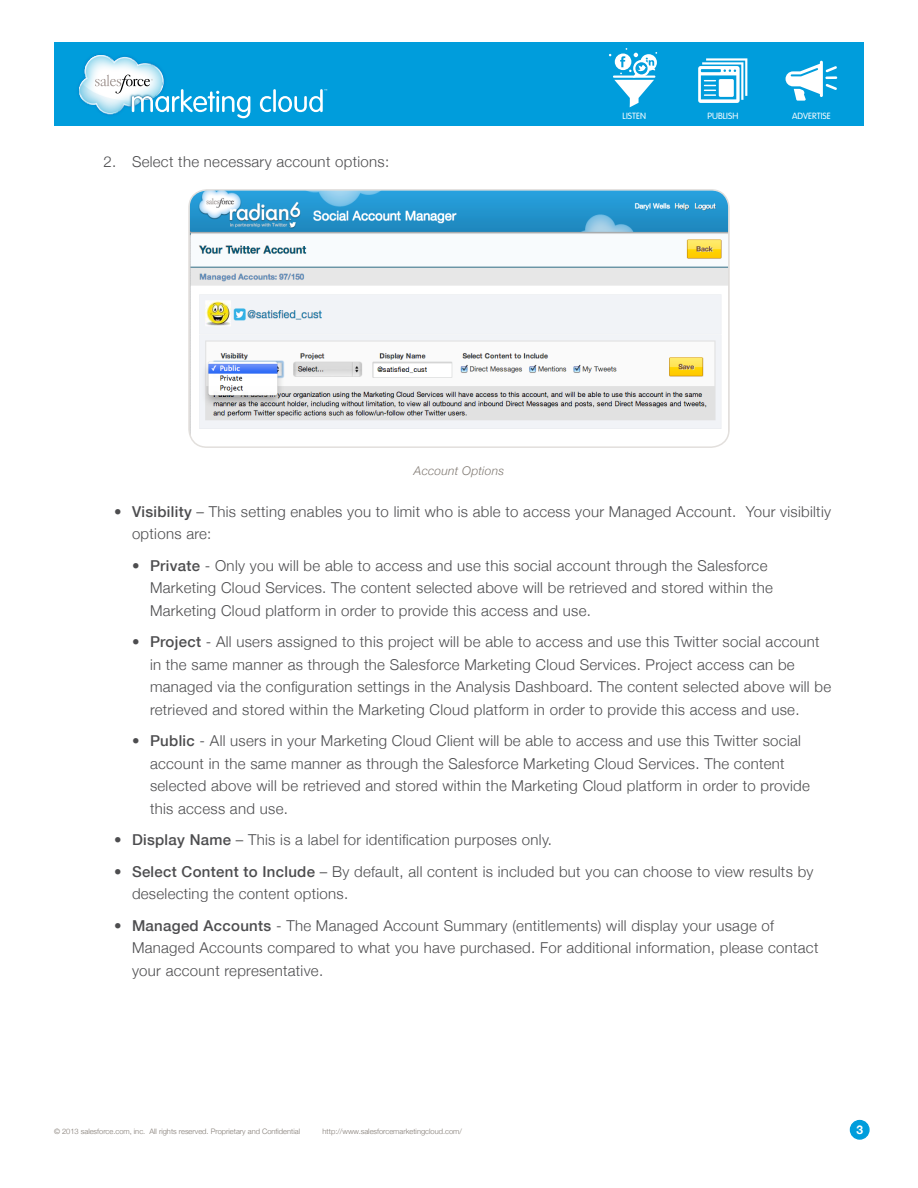
<style>
.page{position:relative;width:918px;height:1188px;background:#fff}
.page>*{position:absolute;margin:0;border:0;box-sizing:border-box;transform-origin:0 0}
.t1{font:300 15px/22.5px "Helvetica Neue";letter-spacing:.02em;color:#4d4d4f}
.t2{font:italic 300 12px "Helvetica Neue";letter-spacing:.02em;color:#817a73}
.t3{font:700 12px "Helvetica Neue";color:#fff}
.t4{font:300 8.85px "VAG Rounded Std";color:#fff}
.t5{font:300 7.5px "Helvetica Neue";color:#817a73}
.s1{font-weight:500}
</style>
<div class="page">
<div style="left:850px;top:1121px;width:19px;height:18px;background:#009ddc;border-radius:50%"></div>
<div style="left:850px;top:1120px;width:20px;height:20px;border:1px solid #009ddc;border-radius:50%"></div>
<div style="left:54px;top:42px;width:810px;height:84px;background:#009ddc"></div>
<svg style="left:79px;top:55px;width:171px;height:63px"></svg>
<svg style="left:260px;top:96px;width:11px;height:16px"></svg>
<hr style="left:273px;top:89px;width:3px;height:23px;background:#fff">
<svg style="left:278px;top:89px;width:49px;height:23px"></svg>
<svg style="left:609px;top:48px;width:48px;height:59px"></svg>
<svg style="left:698px;top:58px;width:49px;height:45px"></svg>
<svg style="left:786px;top:61px;width:51px;height:40px"></svg>
<img style="left:191px;top:192px;width:536px;height:253px">
<div style="left:188px;top:189px;width:542px;height:259px;border:2px solid #e2dfdc;border-radius:18px"></div>
<p class="t1" style="left:104px;top:149px;width:287px">2. Select the necessary account options:</p>
<p class="t4" style="left:623px;top:111px;width:25px">LISTEN</p>
<p class="t4" style="left:708px;top:111px;width:32px">PUBLISH</p>
<p class="t4" style="left:792px;top:111px;width:40px">ADVERTISE</p>
<p class="t2" style="left:414px;top:461px;width:92px">Account Options</p>
<p class="t1" style="left:132px;top:499px;width:701px;text-indent:-18px">• <span class="s1">Visibility</span> – This setting enables you to limit who is able to access your Managed Account. Your visibiltiy options are:</p>
<p class="t1" style="left:150px;top:553px;width:625px;text-indent:-18px">• <span class="s1">Private</span> - Only you will be able to access and use this social account through the Salesforce<br>Marketing Cloud Services. The content selected above will be retrieved and stored within the<br>Marketing Cloud platform in order to provide this access and use.</p>
<p class="t1" style="left:150px;top:630px;width:683px;text-indent:-18px">• <span class="s1">Project</span> - All users assigned to this project will be able to access and use this Twitter social account in the same manner as through the Salesforce Marketing Cloud Services. Project access can be managed via the configuration settings in the Analysis Dashboard. The content selected above will be retrieved and stored within the Marketing Cloud platform in order to provide this access and use.</p>
<p class="t1" style="left:150px;top:729px;width:661px;text-indent:-18px">• <span class="s1">Public</span> - All users in your Marketing Cloud Client will be able to access and use this Twitter social account in the same manner as through the Salesforce Marketing Cloud Services. The content selected above will be retrieved and stored within the Marketing Cloud platform in order to provide this access and use.</p>
<p class="t1" style="left:114px;top:828px;width:440px">• <span class="s1">Display Name</span> – This is a label for identification purposes only.</p>
<p class="t1" style="left:132px;top:859px;width:683px;text-indent:-18px">• <span class="s1">Select Content to Include</span> – By default, all content is included but you can choose to view results by deselecting the content options.</p>
<p class="t1" style="left:132px;top:913px;width:688px;text-indent:-18px">• <span class="s1">Managed Accounts</span> - The Managed Account Summary (entitlements) will display your usage of<br>Managed Accounts compared to what you have purchased. For additional information, please contact your account representative.</p>
<p class="t5" style="left:54px;top:1125px;width:248px">© 2013 salesforce.com, inc. All rights reserved. Proprietary and Confidential</p>
<p class="t5" style="left:323px;top:1125px;width:141px">http://www.salesforcemarketingcloud.com/</p>
<p class="t3" style="left:856px;top:1122px;width:8px">3</p>
</div>
